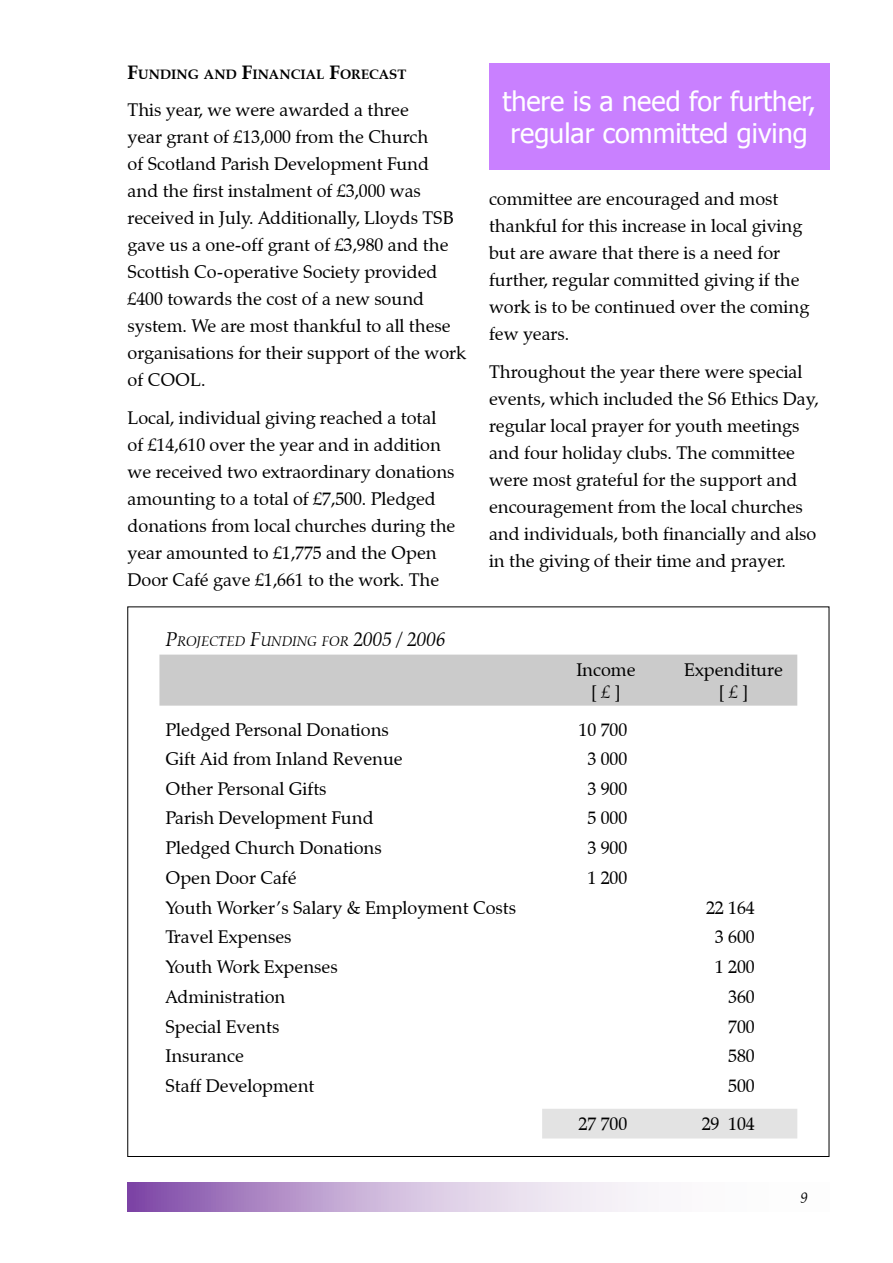
<style>
.page{position:relative;width:893px;height:1263px;background:#fff}
.page>*{position:absolute;margin:0;border:0;box-sizing:border-box;transform-origin:0 0}
.t1{font:27px/32.4px "Tahoma";color:#fff;text-align:center}
.t2{font:18px/27px "Zapf Calligraphic 801 BT";color:#000}
.t3{font:italic 15px "Zapf Calligraphic 801 BT";color:#000}
.t4{font:italic 13.65px "Zapf Calligraphic 801 BT";color:#000}
.t5{font:700 13.65px "Zapf Calligraphic 801 BT";color:#000}
.s1{font-size:19.5px}
.s2{font-style:italic}
</style>
<div class="page">
<svg style="left:128px;top:1182px;width:512px;height:30px;background:#c7afd7"></svg>
<div style="left:489px;top:64px;width:340px;height:106px;background:#c980ff"></div>
<div style="left:159px;top:655px;width:638px;height:51px;background:#cbcbcb"></div>
<div style="left:542px;top:1109px;width:255px;height:29px;background:#e3e3e3"></div>
<p class="t5" style="left:128px;top:65px;width:280px"><span class="s1">F</span>UNDING AND <span class="s1">F</span>INANCIAL <span class="s1">F</span>ORECAST</p>
<p class="t2" style="left:128px;top:97px;width:340px">This year, we were awarded a three<br>year grant of £13,000 from the Church<br>of Scotland Parish Development Fund<br>and the first instalment of £3,000 was received in July. Additionally, Lloyds TSB gave us a one-off grant of £3,980 and the Scottish Co-operative Society provided £400 towards the cost of a new sound system. We are most thankful to all these organisations for their support of the work of COOL.</p>
<p class="t2" style="left:128px;top:404px;width:329px">Local, individual giving reached a total of £14,610 over the year and in addition we received two extraordinary donations amounting to a total of £7,500. Pledged donations from local churches during the year amounted to £1,775 and the Open Door Café gave £1,661 to the work. The</p>
<p class="t4" style="left:165px;top:632px;width:282px"><span class="s1">P</span>ROJECTED <span class="s1">F</span>UNDING FOR <span class="s1">2005 / 2006</span></p>
<h1 class="t1" style="left:502px;top:84px;width:315px">there is a need for further, regular committed giving</h1>
<p class="t2" style="left:489px;top:185px;width:322px">committee are encouraged and most thankful for this increase in local giving but are aware that there is a need for further, regular committed giving if the work is to be continued over the coming few years.</p>
<p class="t2" style="left:489px;top:358px;width:331px">Throughout the year there were special events, which included the S6 Ethics Day, regular local prayer for youth meetings and four holiday clubs. The committee were most grateful for the support and encouragement from the local churches and individuals, both financially and also in the giving of their time and prayer.</p>
<p class="t2" style="left:576px;top:659px;width:61px;line-height:21.6px;text-align:center">Income [ <span class="s2">£</span> ]</p>
<p class="t2" style="left:684px;top:659px;width:100px;line-height:21.6px;text-align:center">Expenditure [ <span class="s2">£</span> ]</p>
<p class="t2" style="left:165px;top:716px;width:225px">Pledged Personal Donations</p>
<p class="t2" style="left:579px;top:716px;width:50px">10 700</p>
<p class="t2" style="left:165px;top:745px;width:239px">Gift Aid from Inland Revenue</p>
<p class="t2" style="left:587px;top:745px;width:41px">3 000</p>
<p class="t2" style="left:165px;top:775px;width:163px">Other Personal Gifts</p>
<p class="t2" style="left:587px;top:775px;width:41px">3 900</p>
<p class="t2" style="left:165px;top:805px;width:210px">Parish Development Fund</p>
<p class="t2" style="left:587px;top:805px;width:41px">5 000</p>
<p class="t2" style="left:165px;top:834px;width:218px">Pledged Church Donations</p>
<p class="t2" style="left:587px;top:834px;width:41px">3 900</p>
<p class="t2" style="left:165px;top:864px;width:133px">Open Door Café</p>
<p class="t2" style="left:587px;top:864px;width:41px">1 200</p>
<p class="t2" style="left:165px;top:894px;width:352px">Youth Worker’s Salary &amp; Employment Costs</p>
<p class="t2" style="left:706px;top:894px;width:50px">22 164</p>
<p class="t2" style="left:165px;top:924px;width:128px">Travel Expenses</p>
<p class="t2" style="left:715px;top:924px;width:41px">3 600</p>
<p class="t2" style="left:165px;top:953px;width:174px">Youth Work Expenses</p>
<p class="t2" style="left:715px;top:953px;width:41px">1 200</p>
<p class="t2" style="left:165px;top:983px;width:121px">Administration</p>
<p class="t2" style="left:728px;top:983px;width:28px">360</p>
<p class="t2" style="left:165px;top:1013px;width:115px">Special Events</p>
<p class="t2" style="left:728px;top:1013px;width:28px">700</p>
<p class="t2" style="left:165px;top:1043px;width:80px">Insurance</p>
<p class="t2" style="left:728px;top:1043px;width:28px">580</p>
<p class="t2" style="left:165px;top:1072px;width:151px">Staff Development</p>
<p class="t2" style="left:728px;top:1072px;width:28px">500</p>
<p class="t2" style="left:579px;top:1111px;width:50px">27 700</p>
<p class="t2" style="left:702px;top:1111px;width:55px">29 104</p>
<p class="t3" style="left:800px;top:1188px;width:9px">9</p>
</div>
